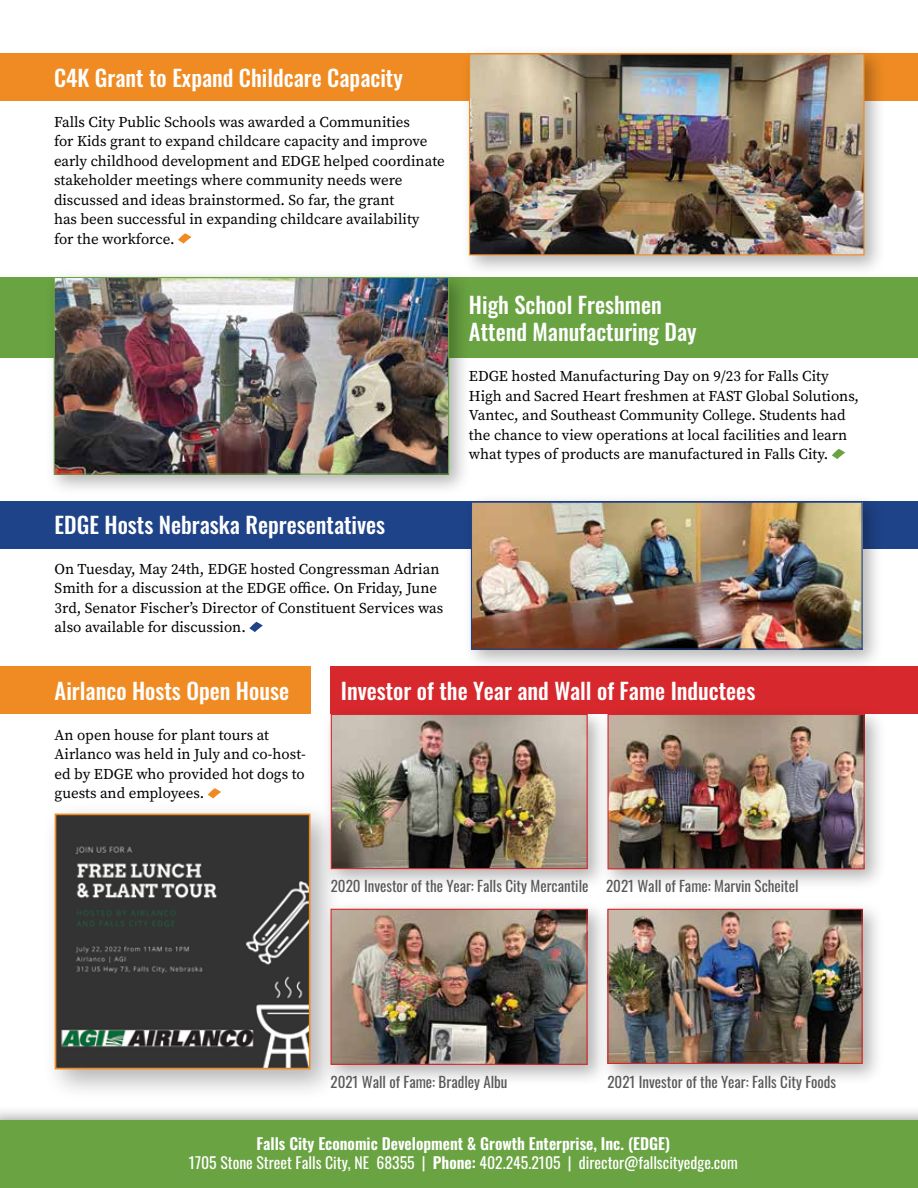
<style>
.page{position:relative;width:918px;height:1188px;background:#fff}
.page>*{position:absolute;margin:0;border:0;box-sizing:border-box;transform-origin:0 0}
.t1{font:500 22.5px/27px "Oswald";color:#fff}
.t2{font:15.75px/19.5px "Oswald";color:#fff;text-align:center}
.t3{font:15px/19.5px "Source Serif Pro";color:#000}
.t4{font:15px "Oswald";color:#58595b}
.s1{font-weight:600}
</style>
<div class="page">
<div style="left:0;top:53px;width:918px;height:48px;background:#ef8b22"></div>
<div style="left:0;top:277px;width:918px;height:81px;background:#6aa342"></div>
<div style="left:0;top:502px;width:918px;height:47px;background:#1f4388"></div>
<div style="left:0;top:667px;width:310px;height:47px;background:#ef8b22"></div>
<div style="left:331px;top:667px;width:587px;height:47px;background:#d7282e"></div>
<svg style="left:178px;top:233px;width:14px;height:11px"></svg>
<div style="left:460px;top:45px;width:427px;height:232px;background:#000;opacity:.3"></div>
<img style="left:471px;top:55px;width:392px;height:198px">
<div style="left:469px;top:53px;width:396px;height:202px;border:1px solid #ef8b22"></div>
<div style="left:45px;top:268px;width:426px;height:229px;background:#000;opacity:.3"></div>
<img style="left:56px;top:279px;width:391px;height:194px">
<div style="left:54px;top:277px;width:395px;height:198px;border:1px solid #6aa342"></div>
<div style="left:42px;top:801px;width:300px;height:300px;background:#000;opacity:.3"></div>
<img style="left:58px;top:817px;width:249px;height:249px">
<div style="left:55px;top:814px;width:255px;height:255px;border:2px solid #ef8b22"></div>
<div style="left:462px;top:493px;width:423px;height:178px;background:#000;opacity:.3"></div>
<img style="left:473px;top:504px;width:388px;height:144px">
<div style="left:471px;top:502px;width:392px;height:148px;border:1px solid #1f4388"></div>
<div style="left:322px;top:705px;width:288px;height:186px;background:#000;opacity:.3"></div>
<img style="left:333px;top:716px;width:253px;height:151px">
<div style="left:331px;top:714px;width:257px;height:155px;border:1px solid #d7282e"></div>
<div style="left:599px;top:900px;width:286px;height:186px;background:#000;opacity:.3"></div>
<img style="left:609px;top:911px;width:252px;height:151px">
<div style="left:607px;top:909px;width:256px;height:155px;border:1px solid #d7282e"></div>
<div style="left:599px;top:705px;width:288px;height:186px;background:#000;opacity:.3"></div>
<img style="left:610px;top:716px;width:253px;height:151px">
<div style="left:608px;top:714px;width:257px;height:155px;border:1px solid #d7282e"></div>
<div style="left:322px;top:900px;width:287px;height:187px;background:#000;opacity:.3"></div>
<img style="left:333px;top:911px;width:253px;height:152px">
<div style="left:331px;top:909px;width:257px;height:156px;border:1px solid #d7282e"></div>
<div style="left:0;top:1106px;width:918px;height:82px;background:#000;opacity:.38"></div>
<div style="left:0;top:1120px;width:918px;height:68px;background:#6aa342"></div>
<svg style="left:249px;top:622px;width:14px;height:10px"></svg>
<svg style="left:208px;top:788px;width:13px;height:10px"></svg>
<svg style="left:832px;top:449px;width:13px;height:10px"></svg>
<h1 class="t1" style="left:54px;top:62px;width:350px">C4K Grant to Expand Childcare Capacity</h1>
<p class="t3" style="left:54px;top:112px;width:392px">Falls City Public Schools was awarded a Communities<br>for Kids grant to expand childcare capacity and improve early childhood development and EDGE helped coordinate stakeholder meetings where community needs were discussed and ideas brainstormed. So far, the grant<br>has been successful in expanding childcare availability<br>for the workforce.</p>
<h1 class="t1" style="left:55px;top:509px;width:332px">EDGE Hosts Nebraska Representatives</h1>
<p class="t3" style="left:55px;top:559px;width:390px">On Tuesday, May 24th, EDGE hosted Congressman Adrian Smith for a discussion at the EDGE office. On Friday, June 3rd, Senator Fischer’s Director of Constituent Services was also available for discussion.</p>
<h1 class="t1" style="left:469px;top:290px;width:229px">High School Freshmen<br>Attend Manufacturing Day</h1>
<p class="t3" style="left:469px;top:366px;width:392px">EDGE hosted Manufacturing Day on 9/23 for Falls City High and Sacred Heart freshmen at FAST Global Solutions, Vantec, and Southeast Community College. Students had the chance to view operations at local facilities and learn what types of products are manufactured in Falls City.</p>
<h1 class="t1" style="left:55px;top:675px;width:236px">Airlanco Hosts Open House</h1>
<p class="t3" style="left:55px;top:725px;width:253px">An open house for plant tours at<br>Airlanco was held in July and co-host&shy;ed by EDGE who provided hot dogs to guests and employees.</p>
<h1 class="t1" style="left:341px;top:675px;width:416px">Investor of the Year and Wall of Fame Inductees</h1>
<p class="t4" style="left:331px;top:872px;width:469px">2020 Investor of the Year: Falls City Mercantile 2021 Wall of Fame: Marvin Scheitel</p>
<p class="t4" style="left:331px;top:1068px;width:179px">2021 Wall of Fame: Bradley Albu</p>
<p class="t4" style="left:607px;top:1068px;width:230px">2021 Investor of the Year: Falls City Foods</p>
<p class="t2" style="left:189px;top:1132px;width:550px"><span class="s1">Falls City Economic Development &amp; Growth Enterprise, Inc. (EDGE)<br></span>1705 Stone Street Falls City, NE 68355 | <span class="s1">Phone:</span> 402.245.2105 | director@fallscityedge.com</p>
</div>
